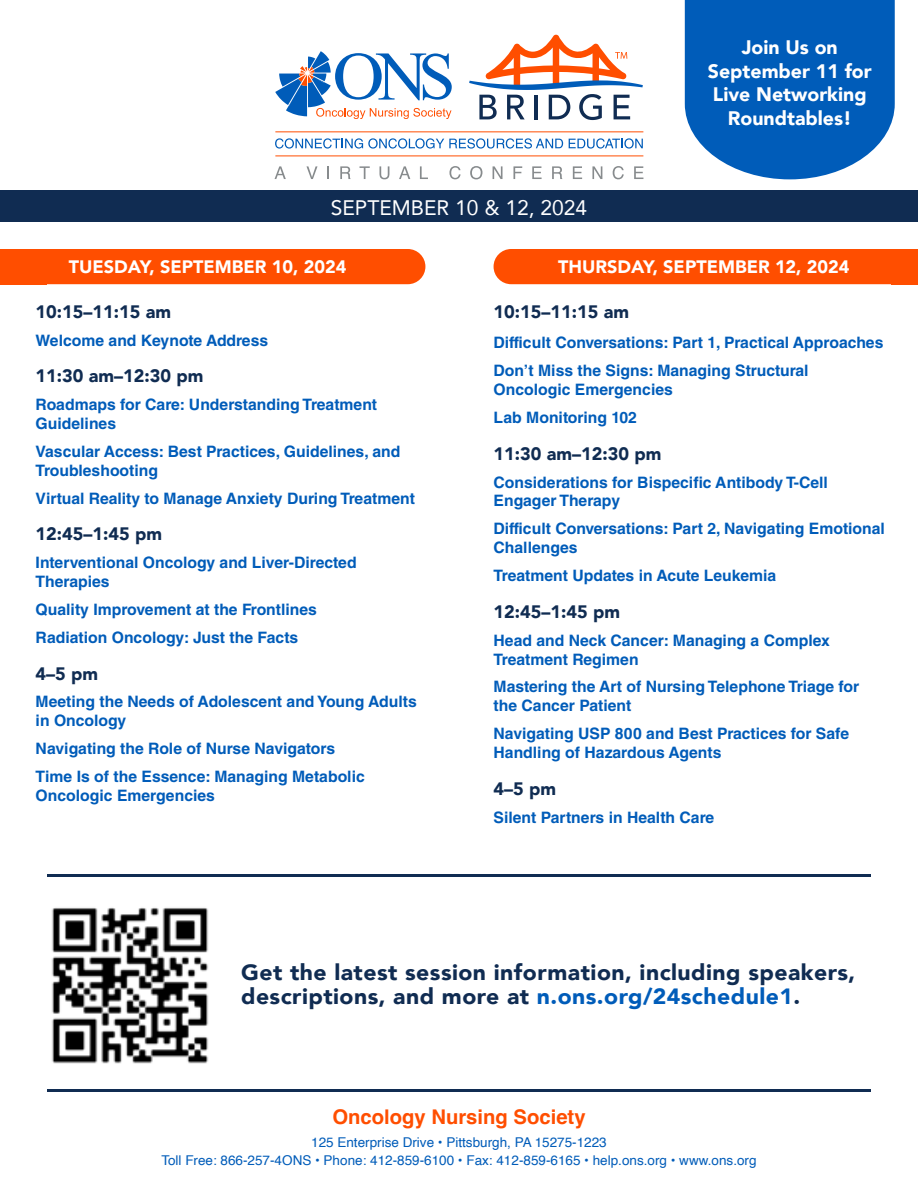
<style>
.page{position:relative;width:918px;height:1188px;background:#fff}
.page>*{position:absolute;margin:0;border:0;box-sizing:border-box;transform-origin:0 0}
.t1{font:900 22.05px/23.7px "Avenir";letter-spacing:.02em;color:#102c52;scale:1.04 1}
.t2{font:21px "Avenir";color:#fff}
.t3{font:700 20.25px "Helvetica";color:#ff4e00}
.t4{font:900 19.5px/23.4px "Avenir";color:#fff;text-align:center}
.t5{font:900 18px "Avenir";color:#102c52}
.t6{font:900 18px "Avenir";color:#fff}
.t7{font:700 15.75px/18.9px "Helvetica LT Std";color:#005cb9}
.t8{font:13.5px/18px "Helvetica";color:#005cb9;text-align:center}
.s1{color:#005cb9}
</style>
<div class="page">
<hr style="left:47px;top:1090px;width:824px;height:2px;background:#102c52">
<div style="left:47px;top:249px;width:378px;height:35px;background:#ff4e00"></div>
<div style="left:0;top:249px;width:47px;height:35px;background:#ff4e00"></div>
<img style="left:52px;top:907px;width:157px;height:157px">
<hr style="left:47px;top:874px;width:824px;height:2px;background:#102c52">
<div style="left:0;top:191px;width:918px;height:31px;background:#102c52"></div>
<svg style="left:275px;top:51px;width:177px;height:68px"></svg>
<svg style="left:275px;top:138px;width:288px;height:11px"></svg>
<svg style="left:569px;top:138px;width:74px;height:11px"></svg>
<hr style="left:275px;top:131px;width:368px;height:1px;background:#ff4e00">
<hr style="left:275px;top:155px;width:368px;height:1px;background:#ff4e00">
<svg style="left:275px;top:166px;width:11px;height:13px"></svg>
<svg style="left:306px;top:166px;width:12px;height:13px"></svg>
<svg style="left:328px;top:166px;width:1px;height:13px"></svg>
<svg style="left:340px;top:166px;width:11px;height:13px"></svg>
<svg style="left:360px;top:166px;width:10px;height:13px"></svg>
<svg style="left:379px;top:166px;width:10px;height:13px"></svg>
<svg style="left:399px;top:166px;width:11px;height:13px"></svg>
<svg style="left:420px;top:166px;width:8px;height:13px"></svg>
<svg style="left:449px;top:166px;width:12px;height:13px"></svg>
<svg style="left:470px;top:166px;width:12px;height:13px"></svg>
<svg style="left:493px;top:166px;width:10px;height:13px"></svg>
<svg style="left:513px;top:166px;width:9px;height:13px"></svg>
<svg style="left:532px;top:166px;width:10px;height:13px"></svg>
<svg style="left:552px;top:166px;width:10px;height:13px"></svg>
<svg style="left:573px;top:166px;width:9px;height:13px"></svg>
<svg style="left:592px;top:166px;width:10px;height:13px"></svg>
<svg style="left:613px;top:166px;width:11px;height:13px"></svg>
<svg style="left:634px;top:166px;width:9px;height:13px"></svg>
<svg style="left:469px;top:35px;width:174px;height:85px"></svg>
<div style="left:494px;top:249px;width:398px;height:35px;background:#ff4e00"></div>
<div style="left:892px;top:249px;width:26px;height:35px;background:#ff4e00"></div>
<svg style="left:685px;top:0;width:210px;height:179px;background:#166abf"></svg>
<h2 class="t2" style="left:331px;top:190px;width:258px">SEPTEMBER 10 &amp; 12, 2024</h2>
<p class="t4" style="left:708px;top:36px;width:165px">Join Us on<br>September 11 for<br>Live Networking<br>Roundtables!</p>
<p class="t6" style="left:69px;top:251px;width:279px">TUESDAY, SEPTEMBER 10, 2024</p>
<p class="t5" style="left:36px;top:296px;width:137px">10:15–11:15 am</p>
<p class="t7" style="left:36px;top:330px;width:234px">Welcome and Keynote Address</p>
<p class="t5" style="left:36px;top:361px;width:169px">11:30 am–12:30 pm</p>
<p class="t7" style="left:36px;top:395px;width:343px">Roadmaps for Care: Understanding Treatment<br>Guidelines</p>
<p class="t7" style="left:36px;top:442px;width:366px">Vascular Access: Best Practices, Guidelines, and<br>Troubleshooting</p>
<p class="t7" style="left:36px;top:489px;width:381px">Virtual Reality to Manage Anxiety During Treatment</p>
<p class="t5" style="left:36px;top:519px;width:128px">12:45–1:45 pm</p>
<p class="t7" style="left:36px;top:553px;width:323px">Interventional Oncology and Liver-Directed<br>Therapies</p>
<p class="t7" style="left:36px;top:595px;width:283px;line-height:27.9px">Quality Improvement at the Frontlines<br>Radiation Oncology: Just the Facts</p>
<p class="t5" style="left:36px;top:658px;width:64px">4–5 pm</p>
<p class="t7" style="left:36px;top:692px;width:383px">Meeting the Needs of Adolescent and Young Adults in Oncology</p>
<p class="t7" style="left:36px;top:735px;width:331px;line-height:27.9px">Navigating the Role of Nurse Navigators<br>Time Is of the Essence: Managing Metabolic</p>
<p class="t7" style="left:36px;top:786px;width:181px">Oncologic Emergencies</p>
<p class="t6" style="left:558px;top:251px;width:293px">THURSDAY, SEPTEMBER 12, 2024</p>
<p class="t5" style="left:494px;top:296px;width:137px">10:15–11:15 am</p>
<p class="t7" style="left:494px;top:329px;width:391px;line-height:27.9px">Difficult Conversations: Part 1, Practical Approaches<br>Don’t Miss the Signs: Managing Structural</p>
<p class="t7" style="left:494px;top:375px;width:181px;line-height:27.9px">Oncologic Emergencies<br>Lab Monitoring 102</p>
<p class="t5" style="left:494px;top:438px;width:169px">11:30 am–12:30 pm</p>
<p class="t7" style="left:494px;top:472px;width:336px">Considerations for Bispecific Antibody T-Cell<br>Engager Therapy</p>
<p class="t7" style="left:494px;top:519px;width:393px">Difficult Conversations: Part 2, Navigating Emotional<br>Challenges</p>
<p class="t7" style="left:494px;top:566px;width:284px">Treatment Updates in Acute Leukemia</p>
<p class="t5" style="left:494px;top:596px;width:128px">12:45–1:45 pm</p>
<p class="t7" style="left:494px;top:630px;width:338px">Head and Neck Cancer: Managing a Complex<br>Treatment Regimen</p>
<p class="t7" style="left:494px;top:677px;width:367px">Mastering the Art of Nursing Telephone Triage for the Cancer Patient</p>
<p class="t7" style="left:494px;top:724px;width:357px">Navigating USP 800 and Best Practices for Safe<br>Handling of Hazardous Agents</p>
<p class="t5" style="left:494px;top:773px;width:64px">4–5 pm</p>
<p class="t7" style="left:494px;top:807px;width:222px">Silent Partners in Health Care</p>
<h1 class="t1" style="left:241px;top:960px;width:592px">Get the latest session information, including speakers, descriptions, and more at <span class="s1">n.ons.org/24schedule1</span>.</h1>
<p class="t3" style="left:332px;top:1105px;width:255px">Oncology Nursing Society</p>
<p class="t8" style="left:161px;top:1133px;width:597px">125 Enterprise Drive • Pittsburgh, PA 15275-1223<br>Toll Free: 866-257-4ONS • Phone: 412-859-6100 • Fax: 412-859-6165 • help.ons.org • www.ons.org</p>
</div>
